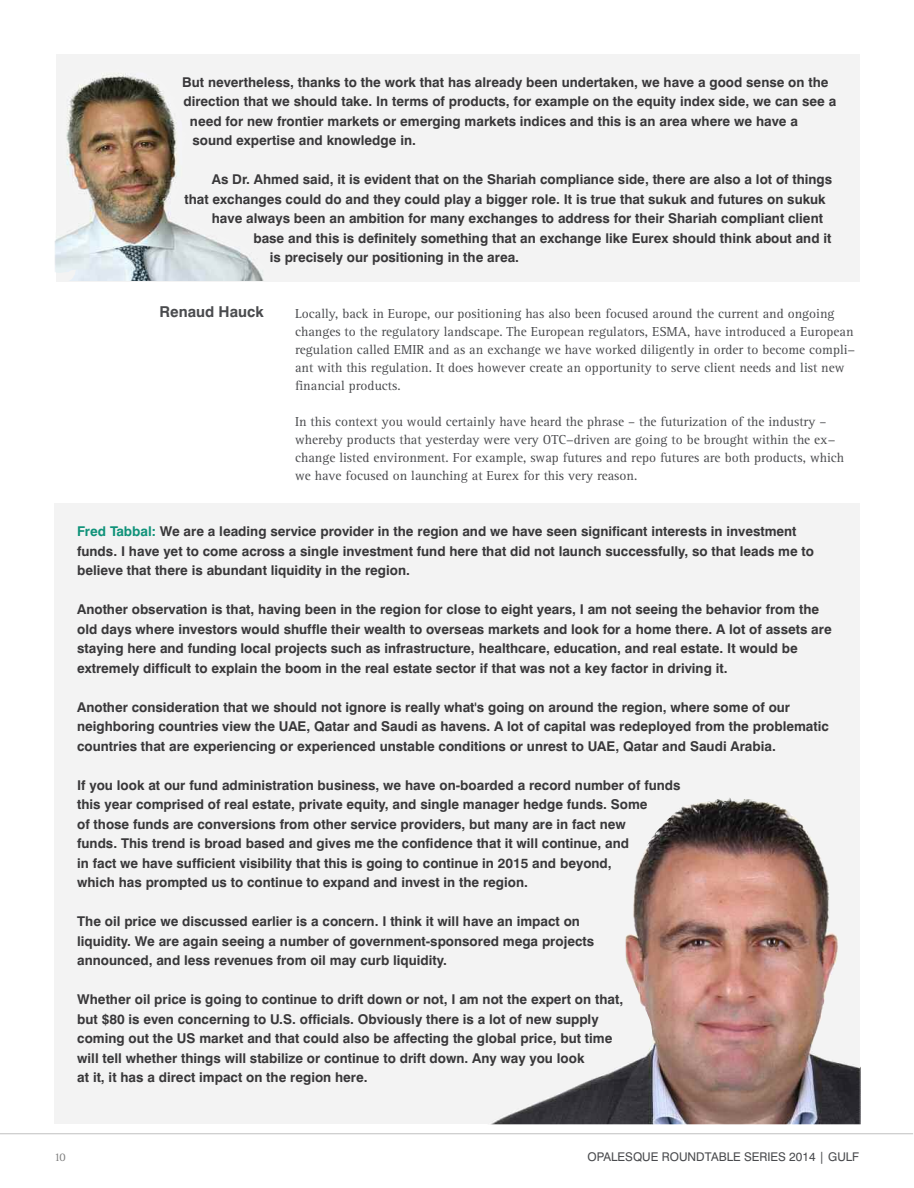
<style>
.page{position:relative;width:914px;height:1188px;background:#fff}
.page>*{position:absolute;margin:0;border:0;box-sizing:border-box;transform-origin:0 0}
.t1{font:700 15px "Swiss 721 BT";color:#4a4b4e}
.t2{font:700 13.5px/19.5px "Swiss 721 BT";color:#39383a}
.t3{font:13.5px/18px "Rotis Serif";color:#4a4b4e}
.t4{font:12px "Swiss 721 BT";color:#4a4b4e}
.t5{font:12px "Rotis Serif";color:#808080}
.s1{color:#0f9279}
</style>
<div class="page">
<hr style="left:0;top:1134px;width:913px;height:1px;background:#c0c0c0">
<div style="left:56px;top:54px;width:803px;height:227px;background:#f3f3f3"></div>
<img style="left:55px;top:240px;width:1px;height:32px">
<img style="left:56px;top:73px;width:208px;height:208px">
<div style="left:55px;top:504px;width:805px;height:620px;background:#f3f3f3"></div>
<img style="left:860px;top:1067px;width:1px;height:57px">
<img style="left:491px;top:798px;width:369px;height:326px">
<p class="t2" style="left:182px;top:72px;width:648px">But nevertheless, thanks to the work that has already been undertaken, we have a good sense on the</p>
<p class="t2" style="left:183px;top:92px;width:654px">direction that we should take. In terms of products, for example on the equity index side, we can see a</p>
<p class="t2" style="left:190px;top:111px;width:609px">need for new frontier markets or emerging markets indices and this is an area where we have a</p>
<p class="t2" style="left:192px;top:131px;width:225px">sound expertise and knowledge in.</p>
<p class="t2" style="left:212px;top:170px;width:622px">As Dr. Ahmed said, it is evident that on the Shariah compliance side, there are also a lot of things</p>
<p class="t2" style="left:184px;top:189px;width:643px">that exchanges could do and they could play a bigger role. It is true that sukuk and futures on sukuk</p>
<p class="t2" style="left:212px;top:209px;width:613px">have always been an ambition for many exchanges to address for their Shariah compliant client</p>
<p class="t2" style="left:253px;top:228px;width:579px">base and this is definitely something that an exchange like Eurex should think about and it</p>
<p class="t2" style="left:270px;top:248px;width:251px">is precisely our positioning in the area.</p>
<p class="t1" style="left:159px;top:303px;width:106px">Renaud Hauck</p>
<p class="t3" style="left:295px;top:305px;width:562px">Locally, back in Europe, our positioning has also been focused around the current and ongoing changes to the regulatory landscape. The European regulators, ESMA, have introduced a European regulation called EMIR and as an exchange we have worked diligently in order to become compli− ant with this regulation. It does however create an opportunity to serve client needs and list new financial products.</p>
<p class="t3" style="left:295px;top:413px;width:550px">In this context you would certainly have heard the phrase – the futurization of the industry – whereby products that yesterday were very OTC−driven are going to be brought within the ex− change listed environment. For example, swap futures and repo futures are both products, which we have focused on launching at Eurex for this very reason.</p>
<p class="t2" style="left:77px;top:522px;width:738px"><span class="s1">Fred Tabbal:</span> We are a leading service provider in the region and we have seen significant interests in investment funds. I have yet to come across a single investment fund here that did not launch successfully, so that leads me to believe that there is abundant liquidity in the region.</p>
<p class="t2" style="left:77px;top:600px;width:756px">Another observation is that, having been in the region for close to eight years, I am not seeing the behavior from the old days where investors would shuffle their wealth to overseas markets and look for a home there. A lot of assets are staying here and funding local projects such as infrastructure, healthcare, education, and real estate. It would be extremely difficult to explain the boom in the real estate sector if that was not a key factor in driving it.</p>
<p class="t2" style="left:77px;top:697px;width:753px">Another consideration that we should not ignore is really what's going on around the region, where some of our neighboring countries view the UAE, Qatar and Saudi as havens. A lot of capital was redeployed from the problematic countries that are experiencing or experienced unstable conditions or unrest to UAE, Qatar and Saudi Arabia.</p>
<p class="t2" style="left:77px;top:775px;width:605px">If you look at our fund administration business, we have on-boarded a record number of funds this year comprised of real estate, private equity, and single manager hedge funds. Some<br>of those funds are conversions from other service providers, but many are in fact new<br>funds. This trend is broad based and gives me the confidence that it will continue, and<br>in fact we have sufficient visibility that this is going to continue in 2015 and beyond,<br>which has prompted us to continue to expand and invest in the region.</p>
<p class="t2" style="left:77px;top:912px;width:518px">The oil price we discussed earlier is a concern. I think it will have an impact on liquidity. We are again seeing a number of government-sponsored mega projects announced, and less revenues from oil may curb liquidity.</p>
<p class="t2" style="left:77px;top:990px;width:547px">Whether oil price is going to continue to drift down or not, I am not the expert on that, but $80 is even concerning to U.S. officials. Obviously there is a lot of new supply coming out the US market and that could also be affecting the global price, but time will tell whether things will stabilize or continue to drift down. Any way you look<br>at it, it has a direct impact on the region here.</p>
<p class="t5" style="left:54px;top:1150px;width:13px">10</p>
<p class="t4" style="left:587px;top:1150px;width:273px">OPALESQUE ROUNDTABLE SERIES 2014 | GULF</p>
</div>
